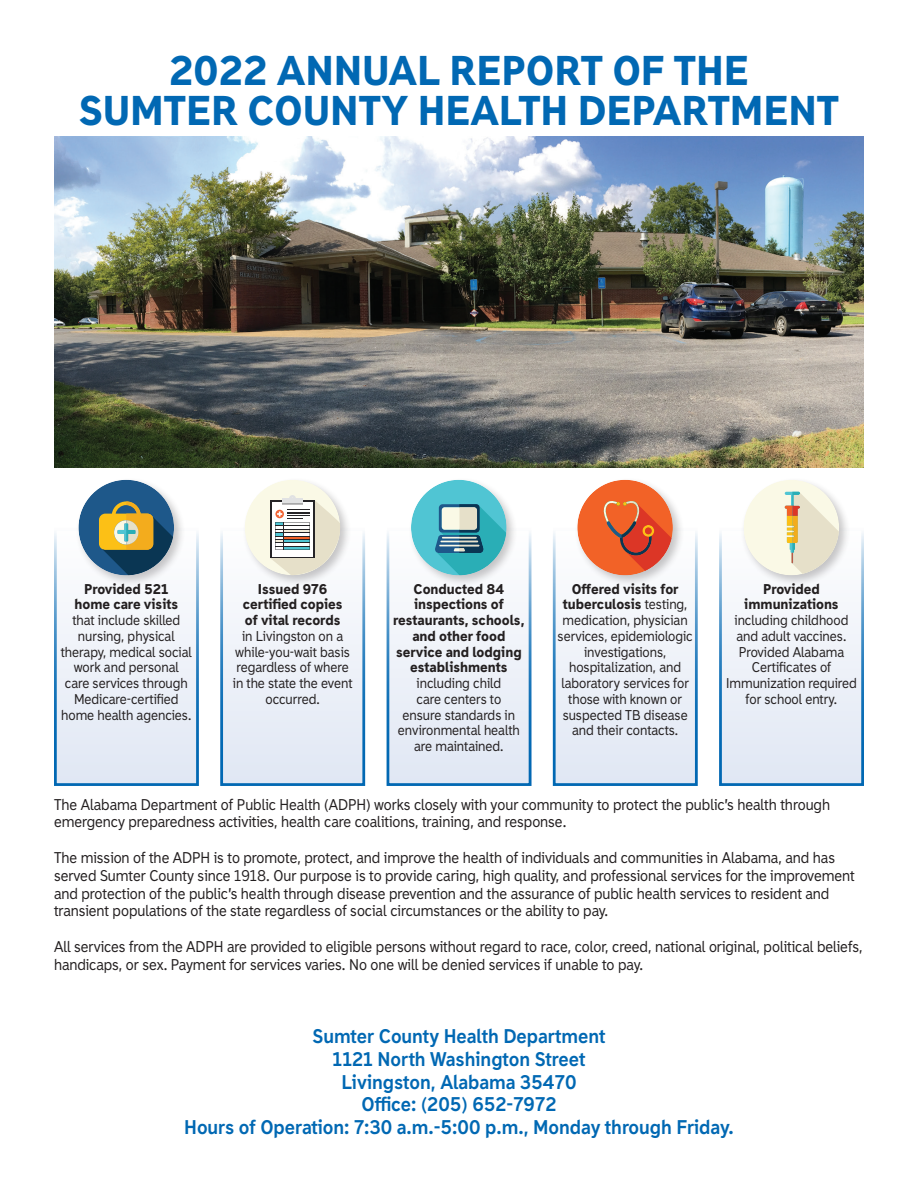
<style>
.page{position:relative;width:918px;height:1188px;background:#fff}
.page>*{position:absolute;margin:0;border:0;box-sizing:border-box;transform-origin:0 0}
.t1{font:900 39.6px/39.6px "Madras";color:#0168b3;text-align:center}
.t2{font:800 18.9px "Madras";color:#0168b3}
.t3{font:14.85px/17.9px "Madras";color:#231f20}
.t4{font:13.5px/15.8px "Madras";color:#231f20;text-align:center}
.t5{font:900 13.5px/15.8px "Madras";color:#231f20;text-align:center}
.s1{font-weight:900}
.s2{font-weight:400}
</style>
<div class="page">
<img style="left:54px;top:137px;width:810px;height:331px">
<div style="left:220px;top:528px;width:145px;height:258px;background:#ecf0f8"></div>
<div style="left:220px;top:528px;width:145px;height:258px;border:3px solid #0168b3"></div>
<div style="left:242px;top:477px;width:110px;height:110px;background:#231f20;opacity:.25"></div>
<div style="left:245px;top:480px;width:95px;height:95px;background:#faf9e6;border-radius:50%"></div>
<svg style="left:270px;top:495px;width:70px;height:80px"></svg>
<div style="left:387px;top:528px;width:144px;height:258px;background:#ecf0f8"></div>
<div style="left:387px;top:528px;width:144px;height:258px;border:3px solid #0168b3"></div>
<div style="left:408px;top:477px;width:110px;height:110px;background:#231f20;opacity:.25"></div>
<div style="left:411px;top:480px;width:96px;height:95px;background:#50c5d3;border-radius:50%"></div>
<svg style="left:435px;top:504px;width:71px;height:71px"></svg>
<div style="left:553px;top:528px;width:145px;height:258px;background:#ecf0f8"></div>
<div style="left:553px;top:528px;width:145px;height:258px;border:3px solid #0168b3"></div>
<div style="left:574px;top:477px;width:110px;height:110px;background:#231f20;opacity:.25"></div>
<div style="left:577px;top:480px;width:96px;height:95px;background:#f26227;border-radius:50%"></div>
<svg style="left:602px;top:499px;width:70px;height:72px"></svg>
<div style="left:54px;top:528px;width:145px;height:258px;background:#ecf0f8"></div>
<div style="left:54px;top:528px;width:145px;height:258px;border:3px solid #0168b3"></div>
<div style="left:75px;top:477px;width:111px;height:110px;background:#231f20;opacity:.25"></div>
<div style="left:78px;top:480px;width:96px;height:95px;background:#1e588a;border-radius:50%"></div>
<svg style="left:99px;top:501px;width:74px;height:74px"></svg>
<div style="left:719px;top:528px;width:145px;height:258px;background:#ecf0f8"></div>
<div style="left:719px;top:528px;width:145px;height:258px;border:3px solid #0168b3"></div>
<div style="left:741px;top:477px;width:110px;height:110px;background:#231f20;opacity:.25"></div>
<div style="left:744px;top:480px;width:95px;height:95px;background:#faf9e6;border-radius:50%"></div>
<svg style="left:785px;top:492px;width:54px;height:82px"></svg>
<p class="t1" style="left:79px;top:51px;width:762px">2022 ANNUAL REPORT OF THE<br>SUMTER COUNTY HEALTH DEPARTMENT</p>
<p class="t4" style="left:61px;top:581px;width:133px"><span class="s1">Provided 521<br>home care visits<br></span>that include skilled nursing, physical therapy, medical social work and personal care services through<br>Medicare-certified home health agencies.</p>
<p class="t4" style="left:726px;top:581px;width:132px"><span class="s1">Provided immunizations </span>including childhood and adult vaccines.<br>Provided Alabama<br>Certificates of<br>Immunization required for school entry.</p>
<p class="t4" style="left:233px;top:581px;width:121px"><span class="s1">Issued 976 certified copies<br>of vital records<br></span>in Livingston on a while-you-wait basis regardless of where in the state the event occurred.</p>
<p class="t5" style="left:393px;top:581px;width:133px">Conducted 84 inspections of restaurants, schools, and other food service and lodging establishments <span class="s2">including child<br>care centers to<br>ensure standards in environmental health are maintained.</span></p>
<p class="t4" style="left:558px;top:581px;width:137px"><span class="s1">Offered visits for tuberculosis</span> testing, medication, physician services, epidemiologic investigations, hospitalization, and laboratory services for those with known or suspected TB disease and their contacts.</p>
<p class="t3" style="left:54px;top:795px;width:778px">The Alabama Department of Public Health (ADPH) works closely with your community to protect the public’s health through emergency preparedness activities, health care coalitions, training, and response.</p>
<p class="t3" style="left:54px;top:849px;width:802px">The mission of the ADPH is to promote, protect, and improve the health of individuals and communities in Alabama, and has served Sumter County since 1918. Our purpose is to provide caring, high quality, and professional services for the improvement and protection of the public’s health through disease prevention and the assurance of public health services to resident and transient populations of the state regardless of social circumstances or the ability to pay.</p>
<p class="t3" style="left:54px;top:938px;width:810px">All services from the ADPH are provided to eligible persons without regard to race, color, creed, national original, political beliefs, handicaps, or sex. Payment for services varies. No one will be denied services if unable to pay.</p>
<p class="t2" style="left:313px;top:1025px;width:294px">Sumter County Health Department</p>
<p class="t2" style="left:333px;top:1047px;width:254px">1121 North Washington Street</p>
<p class="t2" style="left:341px;top:1070px;width:237px">Livingston, Alabama 35470</p>
<p class="t2" style="left:361px;top:1093px;width:196px">Office: (205) 652-7972</p>
<p class="t2" style="left:184px;top:1115px;width:551px">Hours of Operation: 7:30 a.m.-5:00 p.m., Monday through Friday.</p>
</div>
